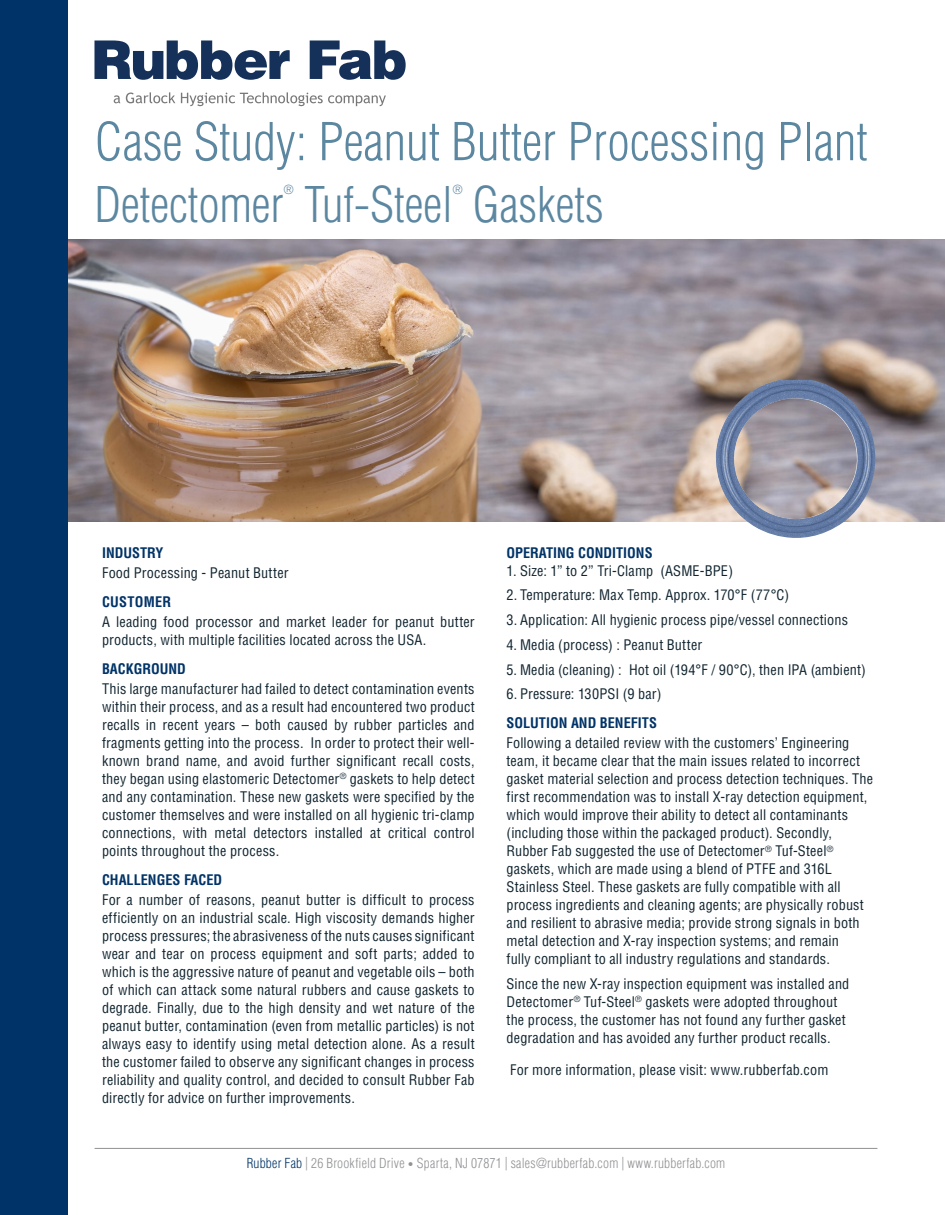
<style>
.page{position:relative;width:945px;height:1215px;background:#fff}
.page>*{position:absolute;margin:0;border:0;box-sizing:border-box;transform-origin:0 0}
.t1{font:300 condensed 51px "Helvetica LT Std";color:#5c87a1}
.t2{font:300 condensed 48px "Helvetica LT Std";color:#5c87a1}
.Body___Main{font:condensed 14.25px/18px "Helvetica LT Std";letter-spacing:.01em;color:#112530}
.Body___Main-2{font:700 condensed 14.25px "Helvetica LT Std";color:#003367}
.Body___Main-3{font:300 condensed 13.5px "Helvetica LT Std";letter-spacing:.015em;color:#919295}
.t3{font:300 condensed 12.3px "Helvetica LT Std";color:#5c87a1}
.s1{color:#003367}
.s2{font-size:10.5px}
</style>
<div class="page">
<hr style="left:95px;top:1148px;width:782px;height:1px;background:#919295">
<svg style="left:94px;top:40px;width:196px;height:40px"></svg>
<svg style="left:310px;top:41px;width:96px;height:39px"></svg>
<svg style="left:114px;top:95px;width:6px;height:8px"></svg>
<svg style="left:126px;top:92px;width:49px;height:11px"></svg>
<svg style="left:181px;top:92px;width:205px;height:14px"></svg>
<img style="left:68px;top:240px;width:877px;height:282px">
<img style="left:712px;top:380px;width:171px;height:158px">
<div style="left:0;top:0;width:68px;height:1215px;background:#003367"></div>
<p class="t1" style="left:94px;top:110px;width:775px">Case Study: Peanut Butter Processing Plant</p>
<p class="t2" style="left:94px;top:174px;width:511px">Detectomer Tuf-Steel Gaskets</p>
<p class="t3" style="left:284px;top:182px;width:11px">®</p>
<p class="t3" style="left:453px;top:182px;width:11px">®</p>
<p class="Body___Main-2" style="left:102px;top:544px;width:63px">INDUSTRY</p>
<p class="Body___Main" style="left:102px;top:564px;width:188px">Food Processing - Peanut Butter</p>
<p class="Body___Main-2" style="left:102px;top:593px;width:71px">CUSTOMER</p>
<p class="Body___Main" style="left:102px;top:613px;width:374px">A leading food processor and market leader for peanut butter products, with multiple facilities located across the USA.</p>
<p class="Body___Main-2" style="left:102px;top:660px;width:85px">BACKGROUND</p>
<p class="Body___Main" style="left:102px;top:680px;width:374px;text-align:justify">This large manufacturer had failed to detect contamination events within their process, and as a result had encountered two product recalls in recent years – both caused by rubber particles and fragments getting into the process. In order to protect their well&shy;known brand name, and avoid further significant recall costs, they began using elastomeric Detectomer<sup>®</sup> gaskets to help detect and any contamination. These new gaskets were specified by the customer themselves and were installed on all hygienic tri-clamp connections, with metal detectors installed at critical control points throughout the process.</p>
<p class="Body___Main-2" style="left:102px;top:870px;width:122px">CHALLENGES FACED</p>
<p class="Body___Main" style="left:102px;top:890px;width:374px;text-align:justify">For a number of reasons, peanut butter is difficult to process efficiently on an industrial scale. High viscosity demands higher process pressures; the abrasiveness of the nuts causes significant wear and tear on process equipment and soft parts; added to which is the aggressive nature of peanut and vegetable oils – both of which can attack some natural rubbers and cause gaskets to degrade. Finally, due to the high density and wet nature of the peanut butter, contamination (even from metallic particles) is not always easy to identify using metal detection alone. As a result the customer failed to observe any significant changes in process reliability and quality control, and decided to consult Rubber Fab directly for advice on further improvements.</p>
<p class="Body___Main-2" style="left:507px;top:544px;width:148px">OPERATING CONDITIONS</p>
<p class="Body___Main" style="left:507px;top:561px;width:228px">1. Size: 1” to 2” Tri-Clamp (ASME-BPE)</p>
<p class="Body___Main" style="left:507px;top:586px;width:284px">2. Temperature: Max Temp. Approx. 170°F (77°C)</p>
<p class="Body___Main" style="left:507px;top:611px;width:343px">3. Application: All hygienic process pipe/vessel connections</p>
<p class="Body___Main" style="left:507px;top:636px;width:197px">4. Media (process) : Peanut Butter</p>
<p class="Body___Main" style="left:507px;top:660px;width:361px">5. Media (cleaning) : Hot oil (194°F / 90°C), then IPA (ambient)</p>
<p class="Body___Main" style="left:507px;top:685px;width:156px">6. Pressure: 130PSI (9 bar)</p>
<p class="Body___Main-2" style="left:507px;top:714px;width:152px">SOLUTION AND BENEFITS</p>
<p class="Body___Main" style="left:507px;top:734px;width:368px">Following a detailed review with the customers’ Engineering team, it became clear that the main issues related to incorrect gasket material selection and process detection techniques. The first recommendation was to install X-ray detection equipment, which would improve their ability to detect all contaminants (including those within the packaged product). Secondly, Rubber Fab suggested the use of Detectomer<sup>®</sup> Tuf-Steel<sup>® </sup>gaskets, which are made using a blend of PTFE and 316L Stainless Steel. These gaskets are fully compatible with all process ingredients and cleaning agents; are physically robust and resilient to abrasive media; provide strong signals in both metal detection and X-ray inspection systems; and remain<br>fully compliant to all industry regulations and standards.</p>
<p class="Body___Main" style="left:507px;top:975px;width:344px">Since the new X-ray inspection equipment was installed and Detectomer<sup>®</sup> Tuf-Steel<sup>®</sup> gaskets were adopted throughout the process, the customer has not found any further gasket degradation and has avoided any further product recalls.</p>
<p class="Body___Main" style="left:510px;top:1060px;width:320px">For more information, please visit: www.rubberfab.com</p>
<p class="Body___Main-3" style="left:247px;top:1155px;width:480px"><span class="s1">Rubber Fab</span> | 26 Brookfield Drive <span class="s2">•</span> Sparta, NJ 07871 | sales@rubberfab.com | www.rubberfab.com</p>
</div>
